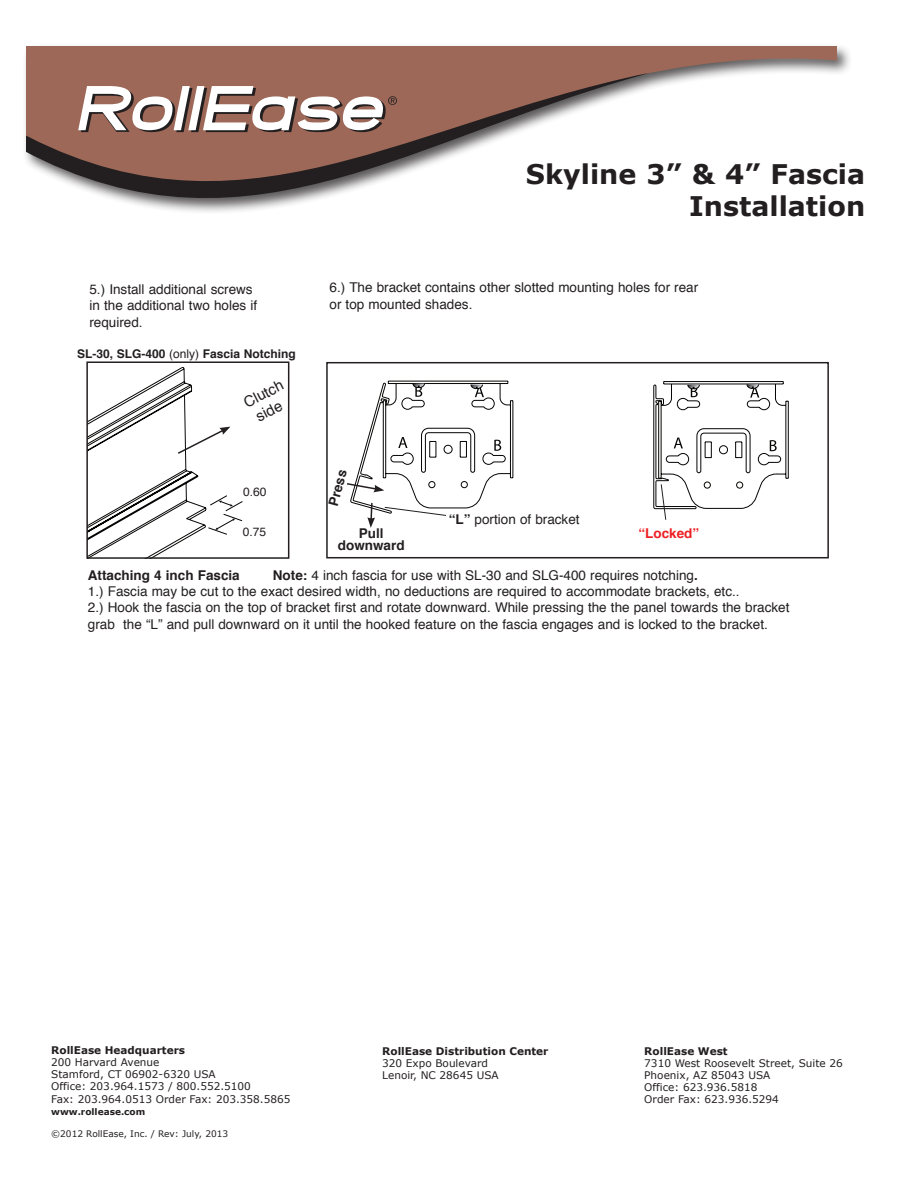
<style>
.page{position:relative;width:918px;height:1188px;background:#fff}
.page>*{position:absolute;margin:0;border:0;box-sizing:border-box;transform-origin:0 0}
.t1{font:700 27px/32.4px "Verdana";color:#231f20;text-align:right}
.t2{font:15px/18px "Helvetica";color:#231f20;text-align:center}
.t3{font:13.5px/16.2px "Helvetica";color:#231f20}
.t4{font:700 13.5px "Helvetica";color:#231f20}
.t5{font:700 13.5px "Helvetica";color:#ee1f23}
.t6{font:700 12px "Helvetica";color:#231f20}
.t7{font:12px "Helvetica";color:#231f20}
.t8{font:10.5px/12px "Verdana";color:#231f20}
.t9{font:700 10.5px "Verdana";color:#231f20}
.t10{font:9px "Verdana";color:#231f20}
.t11{font:700 9px "Verdana";color:#231f20}
.s1{font-weight:400}
.s2{font-weight:700}
</style>
<div class="page">
<div style="left:23px;top:43px;width:830px;height:172px;background:#231f20;opacity:.75"></div>
<svg style="left:26px;top:47px;width:810px;height:168px"></svg>
<svg style="left:26px;top:73px;width:623px;height:142px"></svg>
<svg style="left:78px;top:86px;width:319px;height:46px"></svg>
<svg style="left:663px;top:381px;width:126px;height:128px"></svg>
<svg style="left:770px;top:440px;width:7px;height:11px"></svg>
<svg style="left:747px;top:384px;width:12px;height:14px"></svg>
<div style="left:326px;top:362px;width:503px;height:196px;border:2px solid #231f20"></div>
<svg style="left:653px;top:384px;width:47px;height:136px"></svg>
<svg style="left:347px;top:381px;width:167px;height:147px"></svg>
<div style="left:86px;top:361px;width:203px;height:198px;border:2px solid #231f20"></div>
<svg style="left:87px;top:367px;width:156px;height:191px"></svg>
<h1 class="t1" style="left:526px;top:157px;width:341px">Skyline 3” &amp; 4” Fascia<br>Installation</h1>
<p class="t3" style="left:89px;top:282px;width:169px">5.) Install additional screws in the additional two holes if required.</p>
<p class="t3" style="left:330px;top:280px;width:370px">6.) The bracket contains other slotted mounting holes for rear or top mounted shades.</p>
<p class="t6" style="left:77px;top:344px;width:220px">SL-30, SLG-400 <span class="s1">(only)</span> Fascia Notching</p>
<p class="t2" style="left:241px;top:395px;width:44px;rotate:-27deg">Clutch side</p>
<p class="t7" style="left:243px;top:483px;width:25px">0.60</p>
<p class="t7" style="left:243px;top:522px;width:25px">0.75</p>
<p class="t4" style="left:322px;top:503px;width:38px;rotate:-75deg">Press</p>
<p class="t3" style="left:449px;top:511px;width:132px"><span class="s2">“L”</span> portion of bracket</p>
<p class="t4" style="left:359px;top:522px;width:26px">Pull</p>
<p class="t5" style="left:638px;top:522px;width:62px">“Locked”</p>
<p class="t4" style="left:338px;top:534px;width:68px">downward</p>
<p class="t3" style="left:88px;top:568px;width:703px;text-indent:185px"><span class="s2">Note:</span> 4 inch fascia for use with SL-30 and SLG-400 requires notching<span class="s2">.<br></span>1.) Fascia may be cut to the exact desired width, no deductions are required to accommodate brackets, etc..<br>2.) Hook the fascia on the top of bracket first and rotate downward. While pressing the the panel towards the bracket grab the “L” and pull downward on it until the hooked feature on the fascia engages and is locked to the bracket.</p>
<p class="t4" style="left:88px;top:564px;width:153px">Attaching 4 inch Fascia</p>
<p class="t9" style="left:51px;top:1044px;width:135px">RollEase Headquarters</p>
<p class="t8" style="left:51px;top:1056px;width:241px">200 Harvard Avenue<br>Stamford, CT 06902-6320 USA<br>Office: 203.964.1573 / 800.552.5100<br>Fax: 203.964.0513 Order Fax: 203.358.5865</p>
<p class="t11" style="left:51px;top:1106px;width:96px">www.rollease.com</p>
<p class="t10" style="left:51px;top:1128px;width:178px">©2012 RollEase, Inc. / Rev: July, 2013</p>
<p class="t9" style="left:382px;top:1045px;width:168px">RollEase Distribution Center</p>
<p class="t8" style="left:382px;top:1057px;width:118px">320 Expo Boulevard<br>Lenoir, NC 28645 USA</p>
<p class="t9" style="left:644px;top:1045px;width:85px">RollEase West</p>
<p class="t8" style="left:644px;top:1057px;width:200px">7310 West Roosevelt Street, Suite 26<br>Phoenix, AZ 85043 USA<br>Office: 623.936.5818<br>Order Fax: 623.936.5294</p>
</div>
